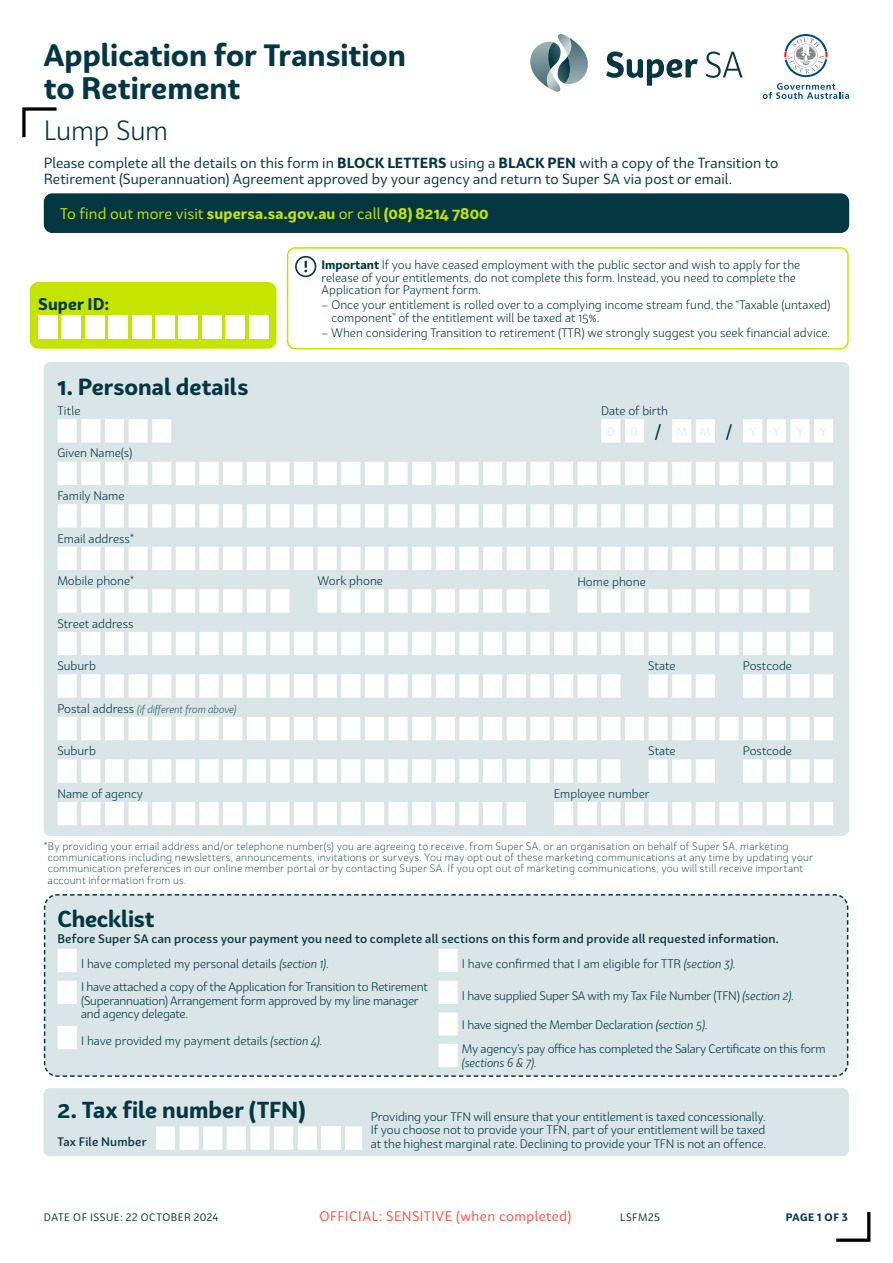
<style>
.page{position:relative;width:893px;height:1263px;background:#fff}
.page>*{position:absolute;margin:0;border:0;box-sizing:border-box;transform-origin:0 0}
.t1{font:700 30px/33px "Bw Surco";color:#053742}
.t2{font:27px "Bw Surco";letter-spacing:-.01em;color:#053742}
.t3{font:700 22.5px "Bw Surco";color:#053742}
.t4{font:700 16.5px "Bw Surco";letter-spacing:.005em;color:#053742}
.t5{font:700 15px "Bw Surco";letter-spacing:.01em;color:#c4e500}
.t6{font:14.25px/15.8px "Bw Surco";letter-spacing:.005em;color:#053742}
.t7{font:13.5px "Bw Surco";letter-spacing:.035em;color:#ff4f42}
.t8{font:12px/12.8px "Bw Surco";letter-spacing:-.005em;color:#053742}
.t9{font:500 12px/25.2px "Bw Surco";letter-spacing:.015em;color:#053742}
.t10{font:italic 12px "Bw Surco";color:#053742}
.t11{font:300 10.5px/11.2px "Bw Surco";letter-spacing:.02em;color:#053742}
.t12{font:italic 300 10.5px "Bw Surco";color:#053742}
.t13{font:10.5px "Bw Surco";letter-spacing:.055em;color:#053742}
.t14{font:700 10.5px "Bw Surco";letter-spacing:.045em;color:#053742}
.s1{font-weight:700}
.s2{font-weight:400}
.s3{font-weight:400;font-style:normal;font-size:12px}
.s4{font-weight:400;font-style:italic}
.s5{font-style:italic}
</style>
<div class="page">
<svg style="left:836px;top:1212px;width:35px;height:30px"></svg>
<svg style="left:22px;top:107px;width:35px;height:31px"></svg>
<svg style="left:784px;top:34px;width:43px;height:43px"></svg>
<svg style="left:763px;top:83px;width:86px;height:16px"></svg>
<svg style="left:606px;top:52px;width:137px;height:34px"></svg>
<svg style="left:530px;top:34px;width:58px;height:58px"></svg>
<div style="left:30px;top:282px;width:246px;height:67px;background:#c4e500;border-radius:9px"></div>
<div style="left:38px;top:315px;width:20px;height:24px;background:#fff"></div>
<div style="left:62px;top:315px;width:19px;height:24px;background:#fff"></div>
<div style="left:85px;top:315px;width:19px;height:24px;background:#fff"></div>
<div style="left:109px;top:315px;width:19px;height:24px;background:#fff"></div>
<div style="left:132px;top:315px;width:19px;height:24px;background:#fff"></div>
<div style="left:155px;top:315px;width:20px;height:24px;background:#fff"></div>
<div style="left:179px;top:315px;width:19px;height:24px;background:#fff"></div>
<div style="left:202px;top:315px;width:19px;height:24px;background:#fff"></div>
<div style="left:226px;top:315px;width:19px;height:24px;background:#fff"></div>
<div style="left:249px;top:315px;width:19px;height:24px;background:#fff"></div>
<div style="left:44px;top:362px;width:805px;height:474px;background:#d9e5e6;border-radius:7px"></div>
<svg style="left:58px;top:419px;width:775px;height:406px"></svg>
<div style="left:44px;top:193px;width:805px;height:40px;background:#053742;border-radius:9px"></div>
<div style="left:287px;top:247px;width:562px;height:102px;border:2px solid #c4e500;border-radius:8px"></div>
<svg style="left:295px;top:256px;width:21px;height:21px"></svg>
<div style="left:43px;top:894px;width:806px;height:183px;background:#d9e5e6"></div>
<div style="left:58px;top:949px;width:400px;height:118px;background:#d9e5e6"></div>
<div style="left:43px;top:1088px;width:806px;height:68px;background:#d9e5e6;border-radius:7px"></div>
<svg style="left:156px;top:1126px;width:206px;height:24px"></svg>
<div style="left:321px;top:1126px;width:20px;height:24px;background:#fff"></div>
<h1 class="t1" style="left:44px;top:37px;width:364px">Application for Transition to Retirement</h1>
<h2 class="t2" style="left:44px;top:112px;width:126px">Lump Sum</h2>
<p class="t6" style="left:44px;top:155px;width:736px">Please complete all the details on this form in <span class="s1">BLOCK LETTERS</span> using a <span class="s1">BLACK PEN</span> with a copy of the Transition to<br>Retirement (Superannuation) Agreement approved by your agency and return to Super SA via post or email.</p>
<p class="t5" style="left:60px;top:203px;width:430px"><span class="s2">To find out more visit</span> supersa.sa.gov.au <span class="s2">or call</span> (08) 8214 7800</p>
<p class="t8" style="left:322px;top:258px;width:480px"><span class="s1">Important</span> If you have ceased employment with the public sector and wish to apply for the release of your entitlements, do not complete this form. Instead, you need to complete the<br>Application for Payment form.</p>
<p class="t8" style="left:331px;top:298px;width:500px;text-indent:-10px">– Once your entitlement is rolled over to a complying income stream fund, the “Taxable (untaxed) component” of the entitlement will be taxed at 15%.</p>
<p class="t8" style="left:322px;top:326px;width:510px">– When considering Transition to retirement (TTR) we strongly suggest you seek financial advice.</p>
<h3 class="t4" style="left:38px;top:293px;width:73px">Super ID:</h3>
<h3 class="t3" style="left:57px;top:371px;width:193px">1. Personal details</h3>
<p class="t8" style="left:57px;top:404px;width:25px">Title</p>
<p class="t8" style="left:601px;top:404px;width:68px">Date of birth</p>
<p class="t8" style="left:57px;top:446px;width:76px">Given Name(s)</p>
<p class="t8" style="left:57px;top:489px;width:69px">Family Name</p>
<p class="t8" style="left:57px;top:531px;width:78px">Email address*</p>
<p class="t8" style="left:57px;top:574px;width:78px">Mobile phone*</p>
<p class="t8" style="left:317px;top:574px;width:67px">Work phone</p>
<p class="t8" style="left:577px;top:575px;width:70px">Home phone</p>
<p class="t8" style="left:57px;top:616px;width:78px">Street address</p>
<p class="t8" style="left:57px;top:659px;width:40px">Suburb</p>
<p class="t8" style="left:648px;top:659px;width:29px">State</p>
<p class="t8" style="left:743px;top:659px;width:51px">Postcode</p>
<p class="t12" style="left:57px;top:702px;width:180px"><span class="s3">Postal address</span> (if different from above)</p>
<p class="t8" style="left:57px;top:744px;width:40px">Suburb</p>
<p class="t8" style="left:648px;top:744px;width:29px">State</p>
<p class="t8" style="left:743px;top:744px;width:51px">Postcode</p>
<p class="t8" style="left:57px;top:787px;width:87px">Name of agency</p>
<p class="t8" style="left:554px;top:787px;width:97px">Employee number</p>
<p class="t11" style="left:48px;top:840px;width:767px;text-indent:-4px">*By providing your email address and/or telephone number(s) you are agreeing to receive, from Super SA, or an organisation on behalf of Super SA, marketing communications including newsletters, announcements, invitations or surveys. You may opt out of these marketing communications at any time by updating your communication preferences in our online member portal or by contacting Super SA. If you opt out of marketing communications, you will still receive important account information from us.</p>
<h3 class="t3" style="left:57px;top:903px;width:99px">Checklist</h3>
<p class="t9" style="left:81px;top:925px;width:699px;text-indent:-24px">Before Super SA can process your payment you need to complete all sections on this form and provide all requested information.<br><span class="s2">I have completed my personal details</span> <span class="s4">(section 1)</span><span class="s2">.</span></p>
<p class="t8" style="left:462px;top:957px;width:275px">I have confirmed that I am eligible for TTR <span class="s5">(section 3).</span></p>
<p class="t8" style="left:81px;top:980px;width:348px;line-height:13.5px">I have attached a copy of the Application for Transition to Retirement (Superannuation) Arrangement form approved by my line manager and agency delegate.</p>
<p class="t8" style="left:462px;top:989px;width:334px">I have supplied Super SA with my Tax File Number (TFN) <span class="s5">(section 2).</span></p>
<p class="t8" style="left:462px;top:1018px;width:247px">I have signed the Member Declaration <span class="s5">(section 5).</span></p>
<p class="t8" style="left:81px;top:1034px;width:243px">I have provided my payment details <span class="s5">(section 4).</span></p>
<p class="t8" style="left:462px;top:1042px;width:365px">My agency’s pay office has completed the Salary Certificate on this form</p>
<p class="t10" style="left:462px;top:1055px;width:76px">(sections 6 &amp; 7).</p>
<h3 class="t3" style="left:57px;top:1094px;width:250px">2. Tax file number (TFN)</h3>
<p class="t8" style="left:371px;top:1109px;width:396px;line-height:13.5px">Providing your TFN will ensure that your entitlement is taxed concessionally.<br>If you choose not to provide your TFN, part of your entitlement will be taxed</p>
<p class="t9" style="left:57px;top:1128px;width:91px">Tax File Number</p>
<p class="t8" style="left:371px;top:1137px;width:397px">at the highest marginal rate. Declining to provide your TFN is not an offence.</p>
<p class="t13" style="left:44px;top:1210px;width:176px">DATE OF ISSUE: 22 OCTOBER 2024</p>
<p class="t7" style="left:319px;top:1207px;width:254px">OFFICIAL: SENSITIVE (when completed)</p>
<p class="t13" style="left:620px;top:1210px;width:41px">LSFM25</p>
<p class="t14" style="left:786px;top:1210px;width:64px">PAGE 1 OF 3</p>
</div>
